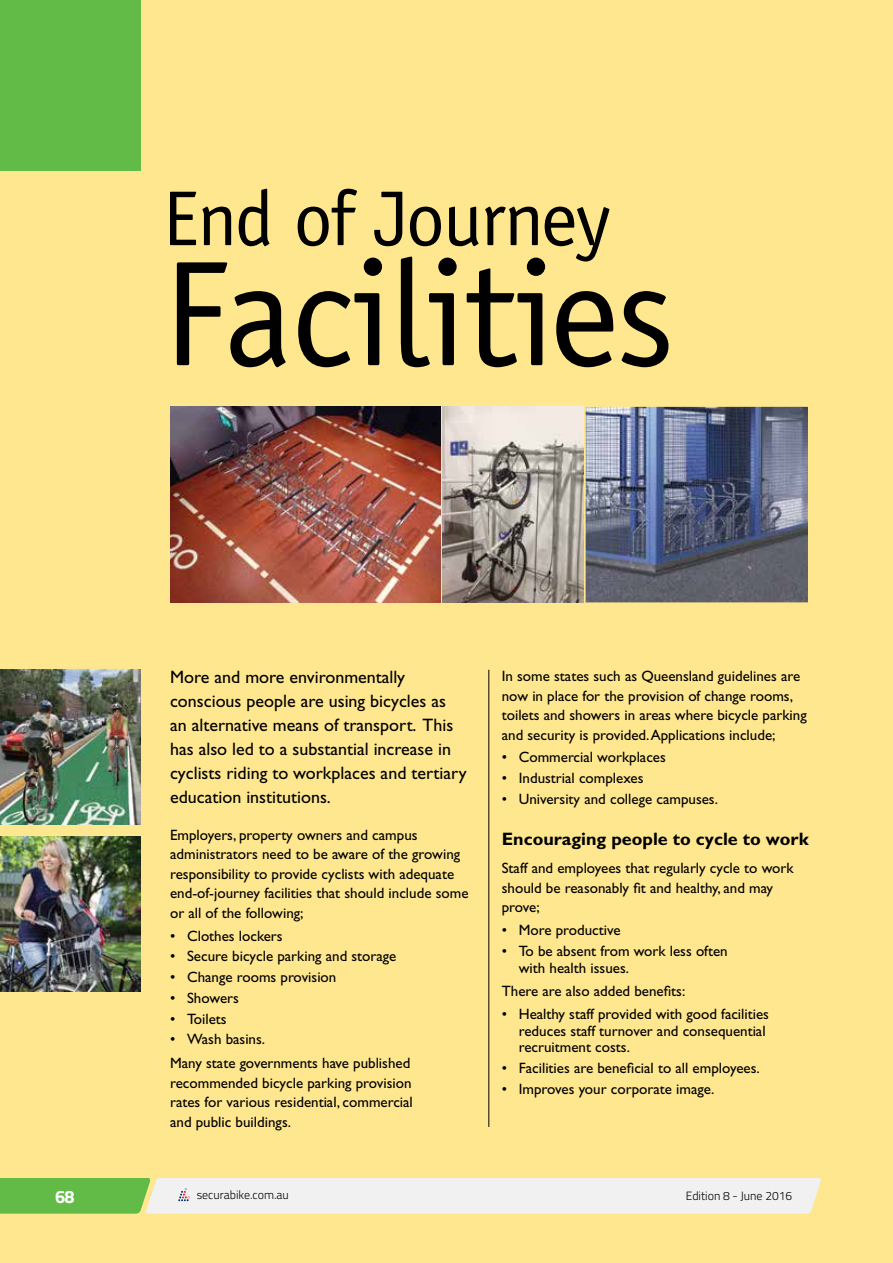
<style>
.page{position:relative;width:893px;height:1263px;background:#ffe78f}
.page>*{position:absolute;margin:0;border:0;box-sizing:border-box;transform-origin:0 0}
.t1{font:150px "Officina Sans";letter-spacing:-.02em;color:#000}
.t2{font:78px "Officina Sans";letter-spacing:-.02em;color:#000}
.t3{font:18px/24px "Gill Sans";color:#000}
.t4{font:700 18px "Gill Sans";color:#000}
.t5{font:700 18px "Titillium";color:#fff}
.t6{font:15px/19.5px "Gill Sans";color:#000}
.t7{font:300 12px "Titillium";color:#000}
</style>
<div class="page">
<hr style="left:489px;top:670px;width:1px;height:457px;background:#000">
<div style="left:0;top:0;width:140px;height:170px;background:#62bb46"></div>
<img style="left:0;top:670px;width:140px;height:154px">
<img style="left:0;top:837px;width:140px;height:154px">
<img style="left:171px;top:407px;width:269px;height:195px">
<img style="left:586px;top:407px;width:222px;height:195px">
<img style="left:442px;top:407px;width:141px;height:195px">
<svg style="left:0;top:1178px;width:821px;height:35px;background:#d7e7d2"></svg>
<h2 class="t2" style="left:163px;top:173px;width:449px">End of Journey</h2>
<h1 class="t1" style="left:163px;top:227px;width:514px">Facilities</h1>
<p class="t3" style="left:170px;top:665px;width:298px">More and more environmentally conscious people are using bicycles as an alternative means of transport. This has also led to a substantial increase in cyclists riding to workplaces and tertiary education institutions.</p>
<p class="t6" style="left:170px;top:825px;width:300px">Employers, property owners and campus administrators need to be aware of the growing responsibility to provide cyclists with adequate end-of-journey facilities that should include some or all of the following;</p>
<p class="t6" style="left:170px;top:926px;width:114px">• Clothes lockers</p>
<p class="t6" style="left:170px;top:947px;width:228px">• Secure bicycle parking and storage</p>
<p class="t6" style="left:170px;top:967px;width:168px">• Change rooms provision</p>
<p class="t6" style="left:170px;top:988px;width:70px">• Showers</p>
<p class="t6" style="left:170px;top:1009px;width:58px">• Toilets</p>
<p class="t6" style="left:170px;top:1027px;width:242px;line-height:23.7px">• Wash basins.<br>Many state governments have published</p>
<p class="t6" style="left:170px;top:1073px;width:244px;text-align:justify">recommended bicycle parking provision rates for various residential, commercial and public buildings.</p>
<p class="t6" style="left:502px;top:666px;width:307px">In some states such as Queensland guidelines are now in place for the provision of change rooms, toilets and showers in areas where bicycle parking and security is provided. Applications include;</p>
<p class="t6" style="left:502px;top:748px;width:166px">• Commercial workplaces</p>
<p class="t6" style="left:502px;top:768px;width:143px">• Industrial complexes</p>
<p class="t6" style="left:502px;top:789px;width:218px">• University and college campuses.</p>
<p class="t4" style="left:502px;top:829px;width:308px">Encouraging people to cycle to work</p>
<p class="t6" style="left:502px;top:859px;width:293px">Staff and employees that regularly cycle to work should be reasonably fit and healthy, and may prove;</p>
<p class="t6" style="left:502px;top:920px;width:120px">• More productive</p>
<p class="t6" style="left:519px;top:943px;width:210px;line-height:16.5px;text-indent:-17px">• To be absent from work less often with health issues.</p>
<p class="t6" style="left:502px;top:981px;width:185px">There are also added benefits:</p>
<p class="t6" style="left:519px;top:1006px;width:252px;line-height:16.5px;text-indent:-17px">• Healthy staff provided with good facilities reduces staff turnover and consequential recruitment costs.</p>
<p class="t6" style="left:502px;top:1058px;width:260px">• Facilities are beneficial to all employees.</p>
<p class="t6" style="left:502px;top:1079px;width:214px">• Improves your corporate image.</p>
<p class="t7" style="left:197px;top:1186px;width:94px">securabike.com.au</p>
<p class="t7" style="left:250px;top:1186px;width:35px">s.co.uk</p>
<p class="t5" style="left:55px;top:1182px;width:21px">68</p>
<p class="t7" style="left:686px;top:1187px;width:108px">Edition 8 - June 2016</p>
</div>
